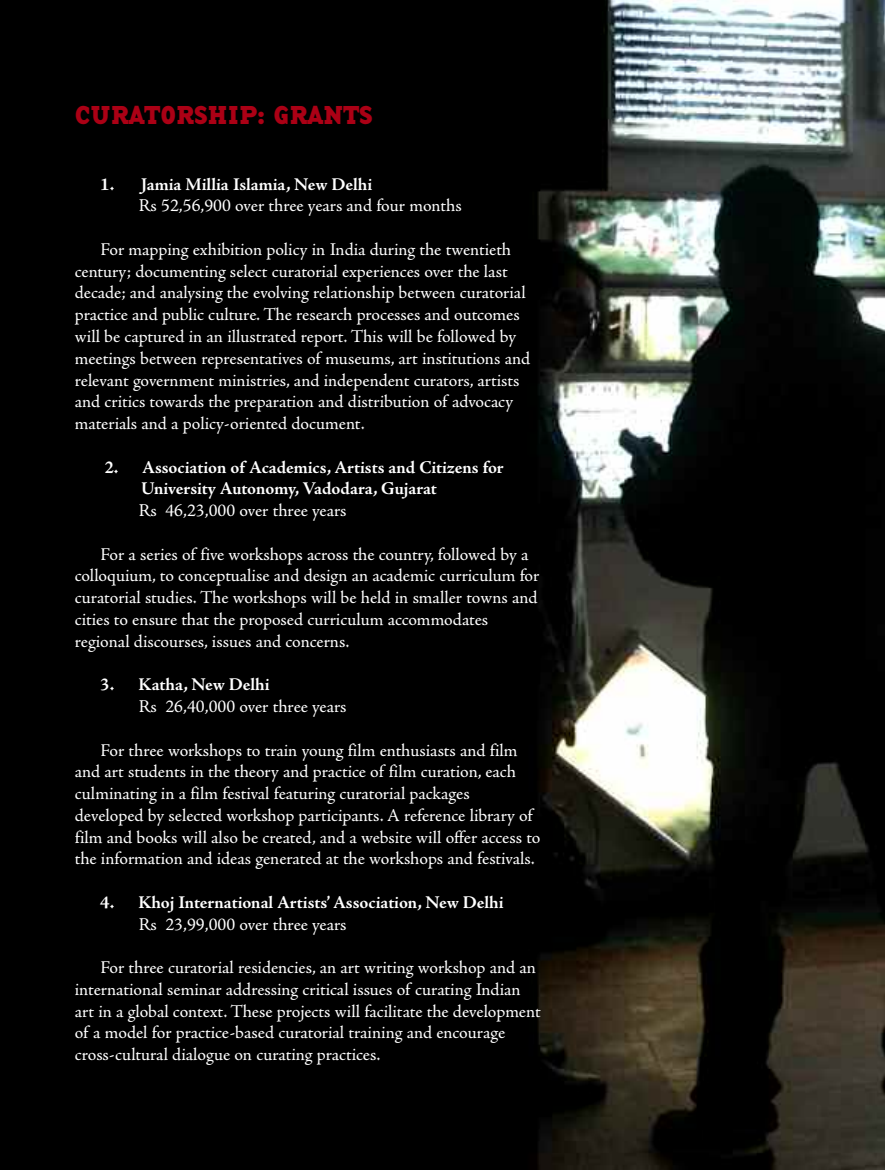
<style>
.page{position:relative;width:885px;height:1170px;background:#fff}
.page>*{position:absolute;margin:0;border:0;box-sizing:border-box;transform-origin:0 0}
.t1{font:27px "Base Twelve Serif SCB";color:#ab0015}
.t2{font:18px/21.8px "Adobe Jenson Pro";letter-spacing:-.005em;color:#fff}
.t3{font:700 18px/21.8px "Adobe Jenson Pro";letter-spacing:-.005em;color:#fff}
</style>
<div class="page">
<img style="left:0;top:0;width:884px;height:1169px">
<h1 class="t1" style="left:75px;top:99px;width:299px">CURATORSHIP: GRANTS</h1>
<p class="t3" style="left:100px;top:175px;width:273px">1. Jamia Millia Islamia, New Delhi</p>
<p class="t2" style="left:139px;top:197px;width:324px">Rs 52,56,900 over three years and four months</p>
<p class="t2" style="left:75px;top:240px;width:457px;text-indent:26px">For mapping exhibition policy in India during the twentieth century; documenting select curatorial experiences over the last decade; and analysing the evolving relationship between curatorial practice and public culture. The research processes and outcomes will be captured in an illustrated report. This will be followed by meetings between representatives of museums, art institutions and relevant government ministries, and independent curators, artists and critics towards the preparation and distribution of advocacy materials and a policy-oriented document.</p>
<p class="t3" style="left:141px;top:458px;width:364px;text-indent:-37px">2. Association of Academics, Artists and Citizens for<br>University Autonomy, Vadodara, Gujarat</p>
<p class="t2" style="left:139px;top:501px;width:209px">Rs 46,23,000 over three years</p>
<p class="t2" style="left:75px;top:545px;width:466px;text-indent:26px">For a series of five workshops across the country, followed by a colloquium, to conceptualise and design an academic curriculum for curatorial studies. The workshops will be held in smaller towns and cities to ensure that the proposed curriculum accommodates regional discourses, issues and concerns.</p>
<p class="t3" style="left:100px;top:675px;width:171px">3. Katha, New Delhi</p>
<p class="t2" style="left:139px;top:697px;width:209px">Rs 26,40,000 over three years</p>
<p class="t2" style="left:75px;top:740px;width:467px;text-indent:26px">For three workshops to train young film enthusiasts and film and art students in the theory and practice of film curation, each culminating in a film festival featuring curatorial packages developed by selected workshop participants. A reference library of film and books will also be created, and a website will offer access to the information and ideas generated at the workshops and festivals.</p>
<p class="t3" style="left:100px;top:893px;width:405px">4. Khoj International Artists’ Association, New Delhi</p>
<p class="t2" style="left:139px;top:914px;width:209px">Rs 23,99,000 over three years</p>
<p class="t2" style="left:75px;top:958px;width:467px;text-indent:26px">For three curatorial residencies, an art writing workshop and an international seminar addressing critical issues of curating Indian art in a global context. These projects will facilitate the development of a model for practice-based curatorial training and encourage cross-cultural dialogue on curating practices.</p>
</div>
